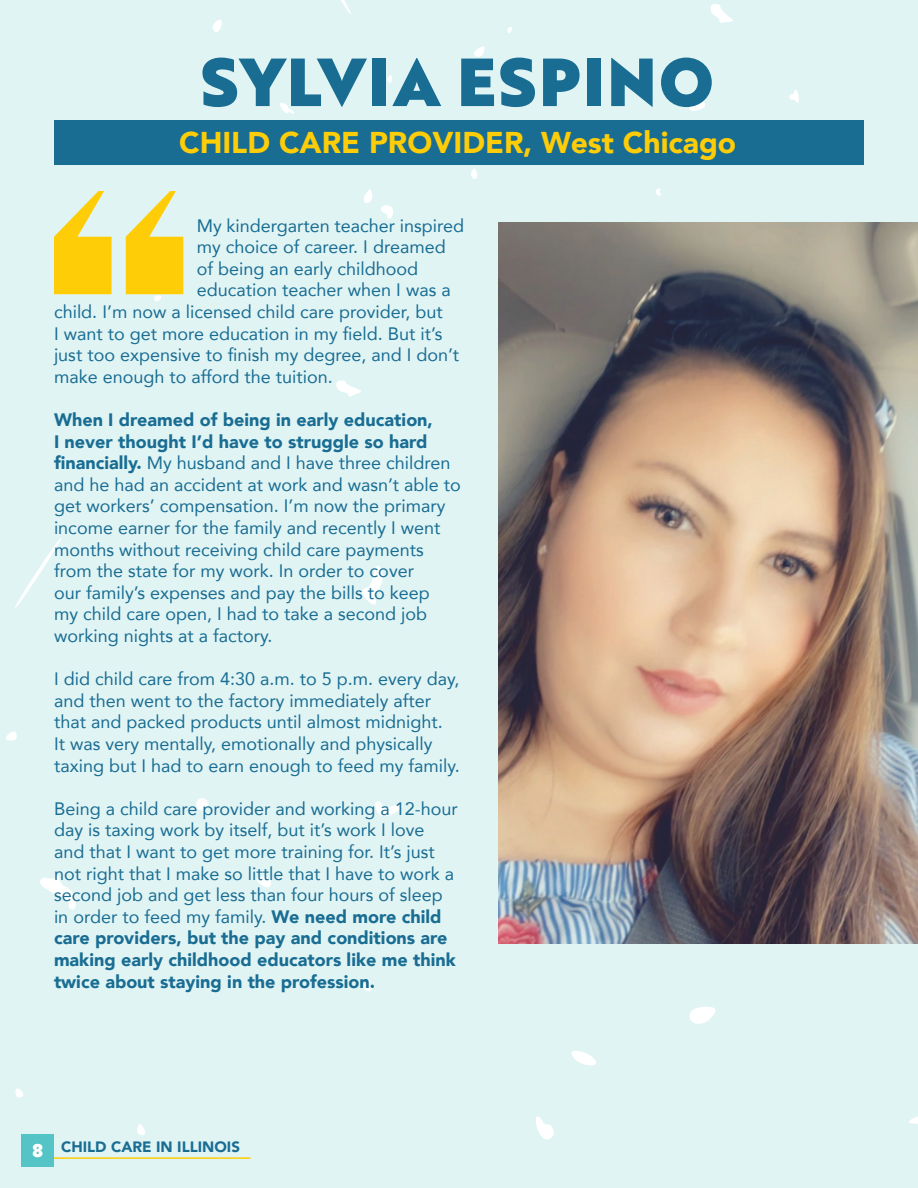
<style>
.page{position:relative;width:918px;height:1188px;background:#e1f4f4}
.page>*{position:absolute;margin:0;border:0;box-sizing:border-box;transform-origin:0 0}
.t1{font:66px "Brother 1816 Black";letter-spacing:.04em;color:#196d93}
.t2{font:900 30px "Avenir";color:#fecd08}
.t3{font:18px/21.6px "Avenir";color:#196d93}
.t4{font:18px "Brother 1816 Black";color:#fff}
.t5{font:900 15px "Avenir";color:#196d93}
.s1{font-weight:900}
</style>
<div class="page">
<div style="left:54px;top:120px;width:810px;height:45px;background:#196d93"></div>
<img style="left:498px;top:222px;width:420px;height:721px">
<svg style="left:54px;top:191px;width:58px;height:103px;background:#f4da57"></svg>
<svg style="left:126px;top:191px;width:57px;height:103px;background:#f4d955"></svg>
<hr style="left:54px;top:1157px;width:197px;height:2px;background:#fecd08">
<div style="left:22px;top:1134px;width:32px;height:33px;background:#55c4c6"></div>
<h1 class="t1" style="left:200px;top:31px;width:514px">SYLVIA ESPINO</h1>
<h2 class="t2" style="left:179px;top:117px;width:559px">CHILD CARE PROVIDER, West Chicago</h2>
<p class="t3" style="left:197px;top:214px;width:269px">My kindergarten teacher inspired</p>
<p class="t3" style="left:197px;top:236px;width:250px">my choice of career. I dreamed</p>
<p class="t3" style="left:197px;top:257px;width:223px">of being an early childhood</p>
<p class="t3" style="left:197px;top:279px;width:255px">education teacher when I was a</p>
<p class="t3" style="left:54px;top:300px;width:390px">child. I’m now a licensed child care provider, but</p>
<p class="t3" style="left:54px;top:322px;width:390px">I want to get more education in my field. But it’s</p>
<p class="t3" style="left:54px;top:344px;width:407px">just too expensive to finish my degree, and I don’t</p>
<p class="t3" style="left:54px;top:365px;width:280px">make enough to afford the tuition.</p>
<p class="t3" style="left:54px;top:408px;width:408px"><span class="s1">When I dreamed of being in early education,<br>I never thought I’d have to struggle so hard financially.</span> My husband and I have three children and he had an accident at work and wasn’t able to get workers’ compensation. I’m now the primary income earner for the family and recently I went months without receiving child care payments from the state for my work. In order to cover<br>our family’s expenses and pay the bills to keep<br>my child care open, I had to take a second job working nights at a factory.</p>
<p class="t3" style="left:54px;top:668px;width:407px">I did child care from 4:30 a.m. to 5 p.m. every day, and then went to the factory immediately after that and packed products until almost midnight.<br>It was very mentally, emotionally and physically taxing but I had to earn enough to feed my family.</p>
<p class="t3" style="left:54px;top:797px;width:405px">Being a child care provider and working a 12-hour day is taxing work by itself, but it’s work I love and that I want to get more training for. It’s just not right that I make so little that I have to work a second job and get less than four hours of sleep in order to feed my family. <span class="s1">We need more child care providers, but the pay and conditions are making early childhood educators like me think twice about staying in the profession.</span></p>
<p class="t4" style="left:33px;top:1137px;width:12px">8</p>
<p class="t5" style="left:61px;top:1134px;width:180px">CHILD CARE IN ILLINOIS</p>
</div>
